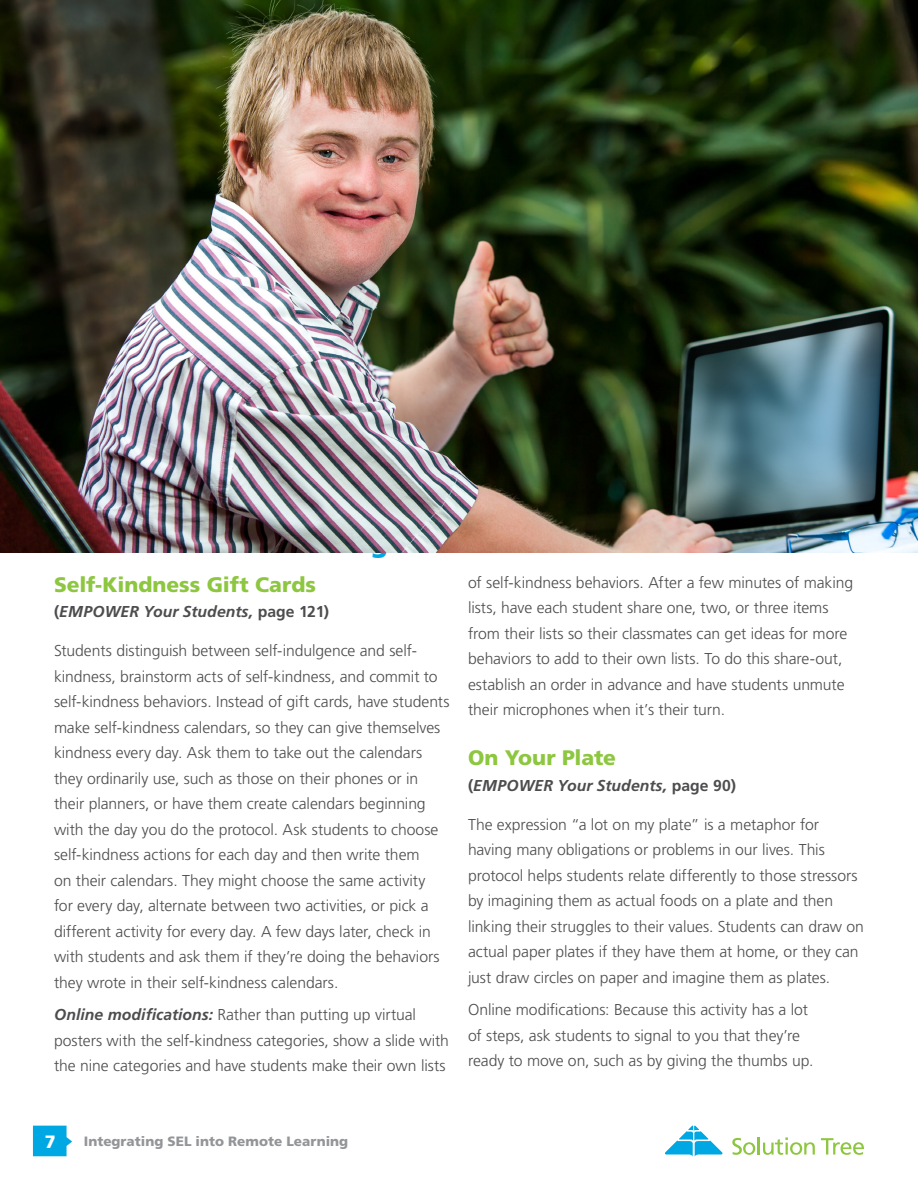
<style>
.page{position:relative;width:918px;height:1188px;background:#fff}
.page>*{position:absolute;margin:0;border:0;box-sizing:border-box;transform-origin:0 0}
.t1{font:900 21px "Frutiger LT Std";color:#8dc63f}
.t2{font:900 17.85px "Frutiger LT Std";color:#fff}
.t3{font:300 15.75px/25.5px "Frutiger LT Std";letter-spacing:-.005em;color:#4d4d4f}
.t4{font:italic 700 15.75px "Frutiger LT Std";letter-spacing:.005em;color:#4d4d4f}
.t5{font:900 13.5px "Frutiger LT Std";color:#939598}
.s1{font-style:normal}
.s2{font-weight:700;font-style:italic}
</style>
<div class="page">
<svg style="left:33px;top:1126px;width:39px;height:30px"></svg>
<svg style="left:665px;top:1126px;width:58px;height:31px"></svg>
<svg style="left:732px;top:1137px;width:83px;height:18px"></svg>
<svg style="left:821px;top:1138px;width:43px;height:17px"></svg>
<img style="left:0;top:0;width:918px;height:552px">
<h1 class="t1" style="left:54px;top:572px;width:264px">Self-Kindness Gift Cards</h1>
<p class="t4" style="left:54px;top:603px;width:277px"><span class="s1">(</span>EMPOWER Your Students, <span class="s1">page 121)</span></p>
<p class="t3" style="left:54px;top:638px;width:397px">Students distinguish between self-indulgence and self&shy;kindness, brainstorm acts of self-kindness, and commit to self-kindness behaviors. Instead of gift cards, have students make self-kindness calendars, so they can give themselves kindness every day. Ask them to take out the calendars they ordinarily use, such as those on their phones or in their planners, or have them create calendars beginning with the day you do the protocol. Ask students to choose self-kindness actions for each day and then write them<br>on their calendars. They might choose the same activity<br>for every day, alternate between two activities, or pick a different activity for every day. A few days later, check in with students and ask them if they’re doing the behaviors they wrote in their self-kindness calendars.</p>
<p class="t3" style="left:54px;top:1002px;width:397px"><span class="s2">Online modifications:</span> Rather than putting up virtual posters with the self-kindness categories, show a slide with the nine categories and have students make their own lists</p>
<p class="t3" style="left:468px;top:570px;width:387px">of self-kindness behaviors. After a few minutes of making lists, have each student share one, two, or three items from their lists so their classmates can get ideas for more behaviors to add to their own lists. To do this share-out, establish an order in advance and have students unmute their microphones when it’s their turn.</p>
<h1 class="t1" style="left:468px;top:745px;width:150px">On Your Plate</h1>
<p class="t4" style="left:468px;top:776px;width:270px"><span class="s1">(</span>EMPOWER Your Students, <span class="s1">page 90)</span></p>
<p class="t3" style="left:468px;top:812px;width:397px">The expression “a lot on my plate” is a metaphor for having many obligations or problems in our lives. This protocol helps students relate differently to those stressors by imagining them as actual foods on a plate and then linking their struggles to their values. Students can draw on actual paper plates if they have them at home, or they can just draw circles on paper and imagine them as plates.</p>
<p class="t3" style="left:468px;top:997px;width:347px">Online modifications: Because this activity has a lot of steps, ask students to signal to you that they’re ready to move on, such as by giving the thumbs up.</p>
<p class="t2" style="left:45px;top:1131px;width:12px">7</p>
<p class="t5" style="left:84px;top:1133px;width:266px">Integrating SEL into Remote Learning</p>
</div>
